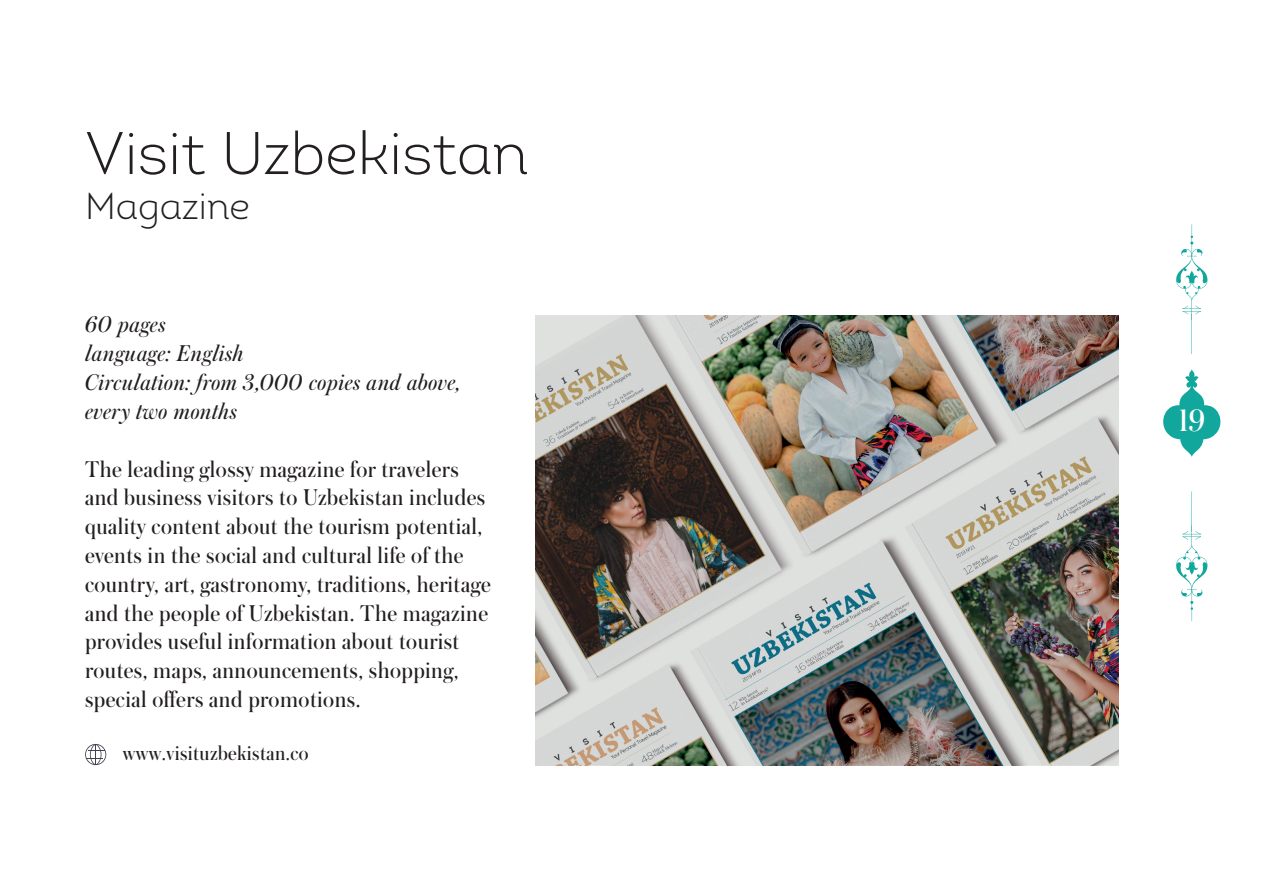
<style>
.page{position:relative;width:1263px;height:893px;background:#fff}
.page>*{position:absolute;margin:0;border:0;box-sizing:border-box;transform-origin:0 0}
.t1{font:60px "Intro Light Alt";color:#231f20}
.t2{font:37.5px "Intro Light Alt";color:#231f20}
.t3{font:32.4px "Austin Cyr";color:#fff}
.t4{font:24px/28.8px "Austin Cyr";letter-spacing:.02em;color:#231f20}
.t5{font:italic 24px/28.8px "Austin Cyr";letter-spacing:.02em;color:#231f20}
.t6{font:21.3px "Austin Cyr";letter-spacing:.02em;color:#231f20}
</style>
<div class="page">
<svg style="left:1176px;top:224px;width:32px;height:130px"></svg>
<svg style="left:1176px;top:491px;width:32px;height:130px"></svg>
<svg style="left:1163px;top:369px;width:58px;height:88px"></svg>
<img style="left:536px;top:316px;width:582px;height:449px">
<svg style="left:85px;top:744px;width:21px;height:21px"></svg>
<h1 class="t1" style="left:85px;top:116px;width:445px">Visit Uzbekistan</h1>
<h2 class="t2" style="left:85px;top:183px;width:166px">Magazine</h2>
<p class="t5" style="left:85px;top:310px;width:377px">60 pages<br>language: English<br>Circulation: from 3,000 copies and above, every two months</p>
<p class="t4" style="left:85px;top:454px;width:407px">The leading glossy magazine for travelers and business visitors to Uzbekistan includes quality content about the tourism potential, events in the social and cultural life of the country, art, gastronomy, traditions, heritage and the people of Uzbekistan. The magazine provides useful information about tourist routes, maps, announcements, shopping, special offers and promotions.</p>
<p class="t6" style="left:123px;top:738px;width:187px">www.visituzbekistan.co</p>
<h3 class="t3" style="left:1178px;top:398px;width:28px">19</h3>
</div>
